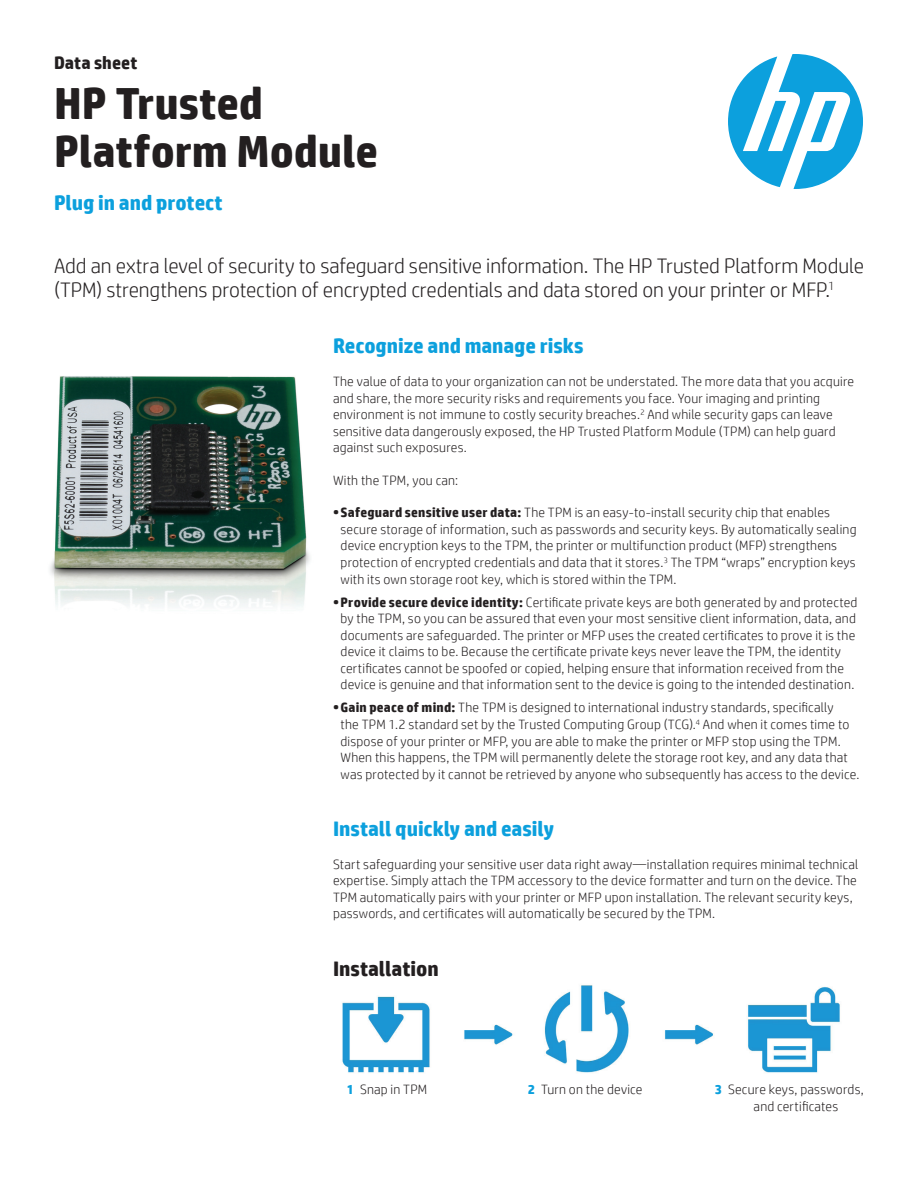
<style>
.page{position:relative;width:918px;height:1188px;background:#fff}
.page>*{position:absolute;margin:0;border:0;box-sizing:border-box;transform-origin:0 0}
.t1{font:700 45px/48px "HP Simplified";color:#231f20}
.t2{font:300 21px/24px "HP Simplified";letter-spacing:-.005em;color:#231f20}
.t3{font:700 21px "HP Simplified";letter-spacing:-.005em;color:#0ca0dd}
.t4{font:700 21px "HP Simplified";color:#231f20}
.t5{font:700 18px "HP Simplified";color:#231f20}
.t6{font:300 13.5px/16.5px "HP Simplified";letter-spacing:.015em;color:#231f20}
.s1{font-weight:700}
.s2{font-weight:700;color:#0ca0dd}
</style>
<div class="page">
<svg style="left:728px;top:54px;width:135px;height:135px"></svg>
<img style="left:50px;top:376px;width:260px;height:231px">
<img style="left:342px;top:985px;width:498px;height:88px">
<h3 class="t5" style="left:54px;top:52px;width:85px">Data sheet</h3>
<h1 class="t1" style="left:54px;top:79px;width:326px">HP Trusted<br>Platform Module</h1>
<h2 class="t3" style="left:54px;top:191px;width:170px">Plug in and protect</h2>
<h2 class="t2" style="left:54px;top:253px;width:811px">Add an extra level of security to safeguard sensitive information. The HP Trusted Platform Module (TPM) strengthens protection of encrypted credentials and data stored on your printer or MFP.<sup>1</sup></h2>
<h2 class="t3" style="left:333px;top:334px;width:252px">Recognize and manage risks</h2>
<p class="t6" style="left:333px;top:373px;width:523px">The value of data to your organization can not be understated. The more data that you acquire and share, the more security risks and requirements you face. Your imaging and printing environment is not immune to costly security breaches.<sup>2</sup> And while security gaps can leave sensitive data dangerously exposed, the HP Trusted Platform Module (TPM) can help guard against such exposures.</p>
<p class="t6" style="left:333px;top:472px;width:127px">With the TPM, you can:</p>
<p class="t6" style="left:341px;top:504px;width:518px;text-indent:-8px"><span class="s1">•Safeguard sensitive user data:</span> The TPM is an easy-to-install security chip that enables secure storage of information, such as passwords and security keys. By automatically sealing device encryption keys to the TPM, the printer or multifunction product (MFP) strengthens protection of encrypted credentials and data that it stores.<sup>3</sup> The TPM “wraps” encryption keys with its own storage root key, which is stored within the TPM.</p>
<p class="t6" style="left:341px;top:594px;width:518px;text-indent:-8px"><span class="s1">•Provide secure device identity:</span> Certificate private keys are both generated by and protected by the TPM, so you can be assured that even your most sensitive client information, data, and documents are safeguarded. The printer or MFP uses the created certificates to prove it is the device it claims to be. Because the certificate private keys never leave the TPM, the identity certificates cannot be spoofed or copied, helping ensure that information received from the device is genuine and that information sent to the device is going to the intended destination.</p>
<p class="t6" style="left:341px;top:699px;width:520px;text-indent:-8px"><span class="s1">•Gain peace of mind:</span> The TPM is designed to international industry standards, specifically<br>the TPM 1.2 standard set by the Trusted Computing Group (TCG).<sup>4</sup> And when it comes time to dispose of your printer or MFP, you are able to make the printer or MFP stop using the TPM.<br>When this happens, the TPM will permanently delete the storage root key, and any data that was protected by it cannot be retrieved by anyone who subsequently has access to the device.</p>
<h2 class="t3" style="left:333px;top:817px;width:223px">Install quickly and easily</h2>
<p class="t6" style="left:333px;top:856px;width:527px">Start safeguarding your sensitive user data right away—installation requires minimal technical expertise. Simply attach the TPM accessory to the device formatter and turn on the device. The TPM automatically pairs with your printer or MFP upon installation. The relevant security keys, passwords, and certificates will automatically be secured by the TPM.</p>
<h2 class="t4" style="left:333px;top:957px;width:107px">Installation</h2>
<p class="t6" style="left:347px;top:1081px;width:82px"><span class="s2">1</span> Snap in TPM</p>
<p class="t6" style="left:528px;top:1081px;width:116px"><span class="s2">2</span> Turn on the device</p>
<p class="t6" style="left:754px;top:1081px;width:112px;text-indent:-39px"><span class="s2">3</span> Secure keys, passwords, and certificates</p>
</div>
